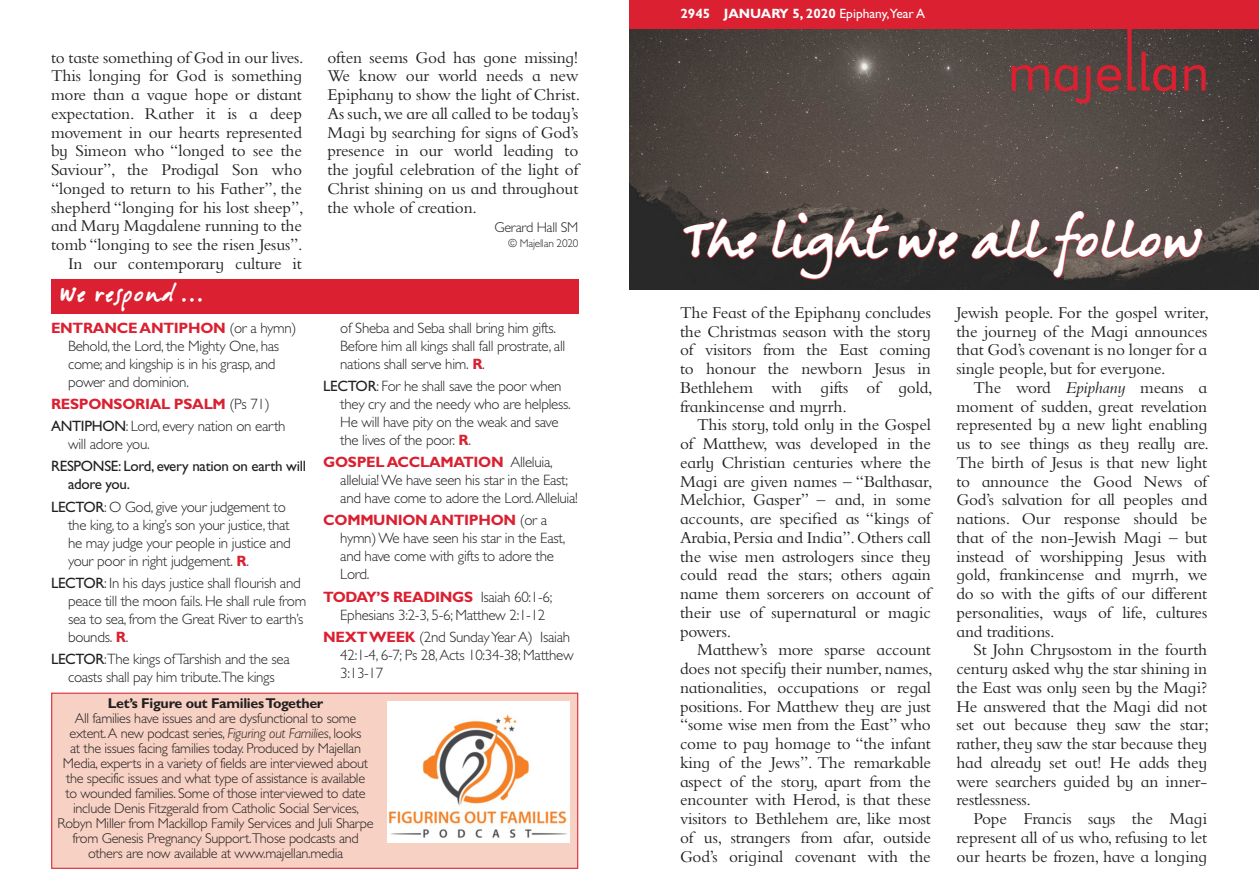
<style>
.page{position:relative;width:1259px;height:893px;background:#fff}
.page>*{position:absolute;margin:0;border:0;box-sizing:border-box;transform-origin:0 0}
.xheading{font:49.5px "Berranger Hand ITC Std";letter-spacing:-.005em;color:#fff}
.xheading-2{font:21px "Berranger Hand ITC Std";letter-spacing:.07em;color:#fff}
.xbodytext{font:17.25px/18.8px "Bembo Infant MT Std";letter-spacing:-.01em;color:#231f20;text-align:justify}
.xbodytext_f_o{font:17.25px/18.8px "Bembo Infant MT Std";letter-spacing:-.01em;color:#231f20;text-align:justify}
.xantiphons{font:300 15px/18px "Gill Sans Std";letter-spacing:-.02em;color:#231f20}
.xantiphons-2{font:15px/18px "Gill Sans Std";letter-spacing:-.02em;color:#231f20}
.xantiphons-3{font:700 15px "Gill Sans Std";letter-spacing:-.02em;color:#da2031}
.Base_box_text{font:300 14.25px/15px "Gill Sans Std";letter-spacing:-.02em;color:#231f20;text-align:center}
.Base_box_head{font:700 14.25px "Gill Sans Std";letter-spacing:-.02em;color:#231f20}
.xauthor{font:300 14.25px "Gill Sans Std";letter-spacing:-.02em;color:#231f20}
.t1{font:700 13.5px "Gill Sans Std";color:#fff}
.xcopyright{font:300 11.25px "Gill Sans Std";letter-spacing:-.02em;color:#231f20}
.s1{font-weight:700;color:#da2031}
.s2{font-weight:300;color:#231f20}
.s3{font-weight:400}
.s4{font-style:italic}
</style>
<div class="page">
<img style="left:629px;top:29px;width:630px;height:260px">
<div style="left:629px;top:0;width:630px;height:29px;background:#da2031"></div>
<svg style="left:683px;top:218px;width:74px;height:42px;background:#462e2f"></svg>
<svg style="left:771px;top:212px;width:119px;height:68px;background:#4b3635"></svg>
<svg style="left:898px;top:228px;width:60px;height:32px;background:#482d2e"></svg>
<svg style="left:971px;top:219px;width:76px;height:41px;background:#604441"></svg>
<svg style="left:1053px;top:211px;width:150px;height:68px;background:#604a46"></svg>
<div style="left:51px;top:280px;width:527px;height:34px;background:#da2031"></div>
<svg style="left:1011px;top:29px;width:194px;height:74px;background:#623f3e"></svg>
<div style="left:52px;top:693px;width:526px;height:175px;background:#f7d1c4"></div>
<div style="left:51px;top:693px;width:527px;height:176px;border:1px solid #da2031"></div>
<img style="left:388px;top:701px;width:182px;height:142px">
<p class="xbodytext" style="left:51px;top:48px;width:254px">to taste something of God in our lives.<br>This longing for God is something more than a vague hope or distant expectation. Rather it is a deep movement in our hearts represented by Simeon who “longed to see the Saviour”, the Prodigal Son who “longed to return to his Father”, the shepherd “longing for his lost sheep”, and Mary Magdalene running to the tomb “longing to see the risen Jesus”.</p>
<p class="xbodytext" style="left:68px;top:254px;width:235px">In our contemporary culture it</p>
<p class="xheading-2" style="left:60px;top:280px;width:145px">We respond ...</p>
<p class="xantiphons" style="left:68px;top:319px;width:230px;text-indent:-17px"><span class="s1">ENTRANCE ANTIPHON</span> (or a hymn)<br>Behold, the Lord, the Mighty One, has come; and kingship is in his grasp, and power and dominion.</p>
<p class="xantiphons-3" style="left:51px;top:395px;width:220px">RESPONSORIAL PSALM <span class="s2">(Ps 71)</span></p>
<p class="xantiphons" style="left:68px;top:417px;width:219px;text-indent:-17px"><span class="s3">ANTIPHON</span>: Lord, every nation on earth will adore you.</p>
<p class="xantiphons-2" style="left:68px;top:457px;width:239px;text-indent:-17px">RESPONSE: Lord, every nation on earth will adore you.</p>
<p class="xantiphons" style="left:68px;top:498px;width:224px;text-indent:-17px"><span class="s3">LECTOR</span>: O God, give your judgement to the king, to a king’s son your justice, that he may judge your people in justice and your poor in right judgement. <span class="s1">R</span>.</p>
<p class="xantiphons" style="left:68px;top:574px;width:240px;text-indent:-17px"><span class="s3">LECTOR</span>: In his days justice shall flourish and peace till the moon fails. He shall rule from sea to sea, from the Great River to earth’s bounds. <span class="s1">R</span>.</p>
<p class="xantiphons" style="left:51px;top:650px;width:240px;text-align:center"><span class="s3">LECTOR</span>:The kings of Tarshish and the sea coasts shall pay him tribute.The kings</p>
<p class="xbodytext" style="left:327px;top:48px;width:254px">often seems God has gone missing!<br>We know our world needs a new Epiphany to show the light of Christ.<br>As such, we are all called to be today’s Magi by searching for signs of God’s presence in our world leading to the joyful celebration of the light of Christ shining on us and throughout the whole of creation.</p>
<p class="xauthor" style="left:494px;top:219px;width:85px">Gerard Hall SM</p>
<p class="xcopyright" style="left:508px;top:237px;width:72px">© Majellan 2020</p>
<p class="xantiphons" style="left:340px;top:319px;width:227px">of Sheba and Seba shall bring him gifts.<br>Before him all kings shall fall prostrate, all nations shall serve him. <span class="s1">R</span>.</p>
<p class="xantiphons" style="left:340px;top:377px;width:232px;text-indent:-17px"><span class="s3">LECTOR</span>: For he shall save the poor when they cry and the needy who are helpless.<br>He will have pity on the weak and save the lives of the poor. <span class="s1">R</span>.</p>
<p class="xantiphons" style="left:340px;top:453px;width:239px;text-indent:-17px"><span class="s1">GOSPEL ACCLAMATION</span> Alleluia, alleluia! We have seen his star in the East; and have come to adore the Lord. Alleluia!</p>
<p class="xantiphons" style="left:340px;top:511px;width:227px;text-indent:-17px"><span class="s1">COMMUNION ANTIPHON</span> (or a hymn) We have seen his star in the East, and have come with gifts to adore the<br>Lord.</p>
<p class="xantiphons" style="left:340px;top:588px;width:214px;text-indent:-17px"><span class="s1">TODAY’S READINGS</span> Isaiah 60:1-6;<br>Ephesians 3:2-3, 5-6; Matthew 2:1-12</p>
<p class="xantiphons" style="left:340px;top:628px;width:235px;text-indent:-17px"><span class="s1">NEXT WEEK</span> (2nd Sunday Year A) Isaiah<br>42:1-4, 6-7; Ps 28, Acts 10:34-38; Matthew<br>3:13-17</p>
<p class="Base_box_head" style="left:108px;top:694px;width:217px">Let’s Figure out Families Together</p>
<p class="Base_box_text" style="left:58px;top:711px;width:317px">All families have issues and are dysfunctional to some extent. A new podcast series, <span class="s4">Figuring out Families</span>, looks<br>at the issues facing families today. Produced by Majellan Media, experts in a variety of fields are interviewed about the specific issues and what type of assistance is available<br>to wounded families. Some of those interviewed to date include Denis Fitzgerald from Catholic Social Services, Robyn Miller from Mackillop Family Services and Juli Sharpe from Genesis Pregnancy Support.Those podcasts and others are now available at www.majellan.media</p>
<p class="t1" style="left:680px;top:6px;width:246px">2945 JANUARY 5, 2020 <span class="s3">Epiphany,Year A</span></p>
<p class="xheading" style="left:685px;top:205px;width:519px">The light we all follow</p>
<p class="xbodytext_f_o" style="left:680px;top:303px;width:254px">The Feast of the Epiphany concludes the Christmas season with the story of visitors from the East coming to honour the newborn Jesus in Bethlehem with gifts of gold, frankincense and myrrh.</p>
<p class="xbodytext" style="left:680px;top:415px;width:254px;text-indent:17px">This story, told only in the Gospel of Matthew, was developed in the early Christian centuries where the Magi are given names – “Balthasar, Melchior, Gasper” – and, in some accounts, are specified as “kings of Arabia, Persia and India”. Others call the wise men astrologers since they could read the stars; others again name them sorcerers on account of their use of supernatural or magic powers.</p>
<p class="xbodytext" style="left:680px;top:640px;width:254px;text-indent:17px">Matthew’s more sparse account does not specify their number, names, nationalities, occupations or regal positions. For Matthew they are just “some wise men from the East” who come to pay homage to “the infant king of the Jews”. The remarkable aspect of the story, apart from the encounter with Herod, is that these visitors to Bethlehem are, like most of us, strangers from afar, outside God’s original covenant with the</p>
<p class="xbodytext" style="left:956px;top:303px;width:254px">Jewish people. For the gospel writer, the journey of the Magi announces that God’s covenant is no longer for a single people, but for everyone.</p>
<p class="xbodytext" style="left:956px;top:378px;width:254px;text-indent:17px">The word <span class="s4">Epiphany</span> means a moment of sudden, great revelation represented by a new light enabling us to see things as they really are.<br>The birth of Jesus is that new light to announce the Good News of God’s salvation for all peoples and nations. Our response should be that of the non-Jewish Magi – but instead of worshipping Jesus with gold, frankincense and myrrh, we do so with the gifts of our different personalities, ways of life, cultures and traditions.</p>
<p class="xbodytext" style="left:956px;top:640px;width:254px;text-indent:17px">St John Chrysostom in the fourth century asked why the star shining in the East was only seen by the Magi?<br>He answered that the Magi did not set out because they saw the star; rather, they saw the star because they had already set out! He adds they were searchers guided by an inner&shy;restlessness.</p>
<p class="xbodytext" style="left:956px;top:809px;width:252px;text-indent:17px">Pope Francis says the Magi represent all of us who, refusing to let our hearts be frozen, have a longing</p>
</div>
